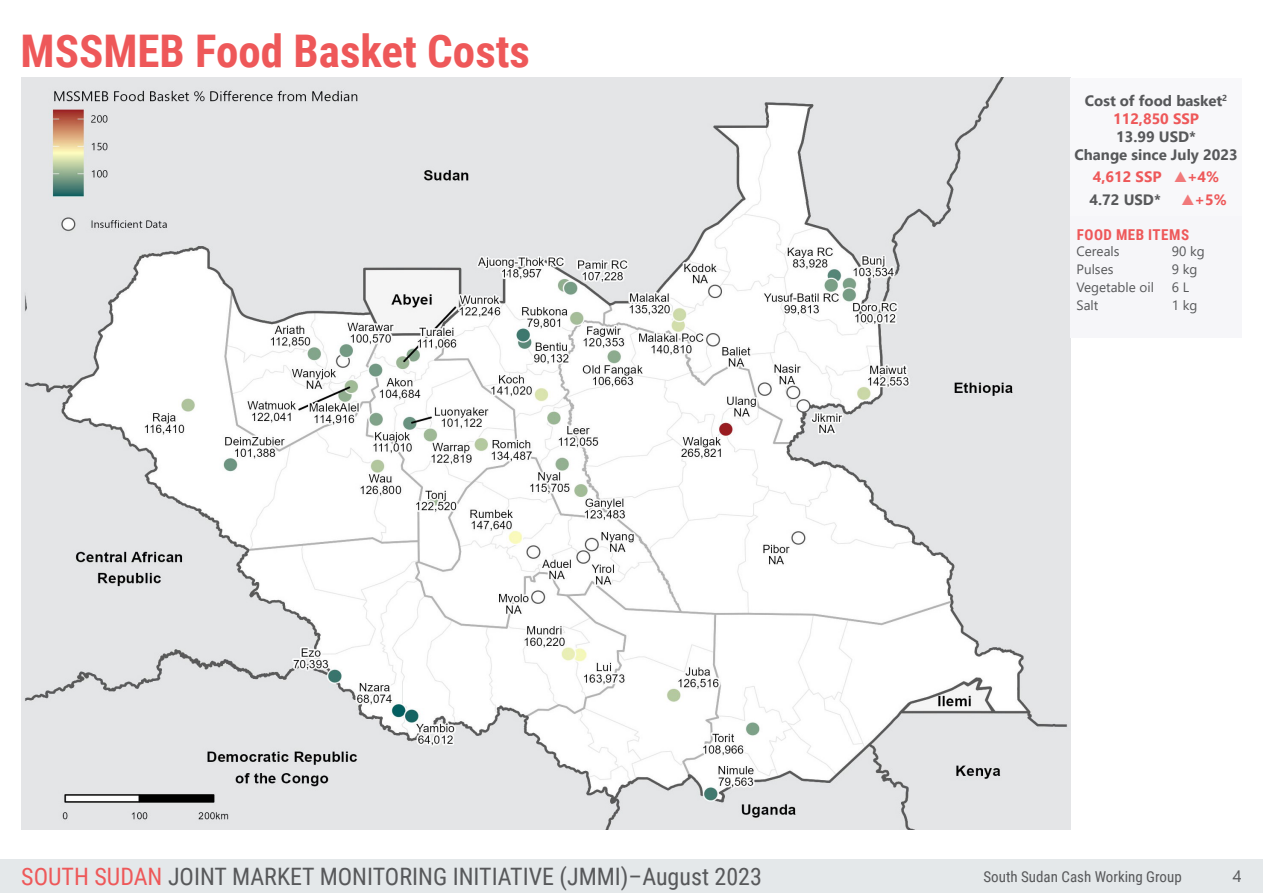
<style>
.page{position:relative;width:1263px;height:893px;background:#fff}
.page>*{position:absolute;margin:0;border:0;box-sizing:border-box;transform-origin:0 0}
.t1{font:700 45px "Roboto Condensed";color:#ee5859}
.t2{font:24px "Roboto Condensed";color:#57585a}
.t3{font:16.5px "Segoe UI";color:#57585a}
.t4{font:700 15px "Segoe UI";color:#57585a}
.t5{font:15px "Roboto Condensed";color:#57585a}
.t6{font:700 15px "Segoe UI";color:#ee5859}
.t7{font:700 15px "Roboto Condensed";letter-spacing:.035em;color:#ee5859}
.t8{font:13.5px "Segoe UI";color:#57585a}
.s1{color:#f1797a}
.s2{color:#ee5859}
</style>
<div class="page">
<div style="left:0;top:860px;width:1263px;height:33px;background:#e4e8ea"></div>
<img style="left:21px;top:78px;width:1049px;height:751px">
<div style="left:1070px;top:78px;width:172px;height:140px;background:#f8f8fa"></div>
<div style="left:1070px;top:216px;width:172px;height:122px;background:#f6f6f9"></div>
<p class="t1" style="left:21px;top:20px;width:511px">MSSMEB Food Basket Costs</p>
<p class="t4" style="left:1085px;top:86px;width:144px">Cost of food basket<sup>2</sup></p>
<p class="t6" style="left:1113px;top:104px;width:87px">112,850 SSP</p>
<p class="t4" style="left:1116px;top:122px;width:81px">13.99 USD*</p>
<p class="t4" style="left:1074px;top:140px;width:165px">Change since July 2023</p>
<p class="t6" style="left:1093px;top:163px;width:128px">4,612 SSP <span class="s1">▲</span>+4%</p>
<p class="t4" style="left:1089px;top:185px;width:73px">4.72 USD*</p>
<p class="t6" style="left:1181px;top:185px;width:47px"><span class="s1">▲</span>+5%</p>
<p class="t7" style="left:1077px;top:224px;width:114px">FOOD MEB ITEMS</p>
<p class="t8" style="left:1076px;top:238px;width:45px">Cereals</p>
<p class="t8" style="left:1076px;top:256px;width:38px">Pulses</p>
<p class="t8" style="left:1076px;top:274px;width:79px">Vegetable oil</p>
<p class="t8" style="left:1076px;top:292px;width:23px">Salt</p>
<p class="t8" style="left:1172px;top:238px;width:34px">90 kg</p>
<p class="t8" style="left:1172px;top:256px;width:27px">9 kg</p>
<p class="t8" style="left:1172px;top:274px;width:19px">6 L</p>
<p class="t8" style="left:1172px;top:292px;width:27px">1 kg</p>
<p class="t2" style="left:21px;top:860px;width:742px"><span class="s2">SOUTH SUDAN</span> JOINT MARKET MONITORING INITIATIVE (JMMI)–August 2023</p>
<p class="t5" style="left:983px;top:866px;width:200px">South Sudan Cash Working Group</p>
<p class="t3" style="left:1233px;top:861px;width:10px">4</p>
</div>
